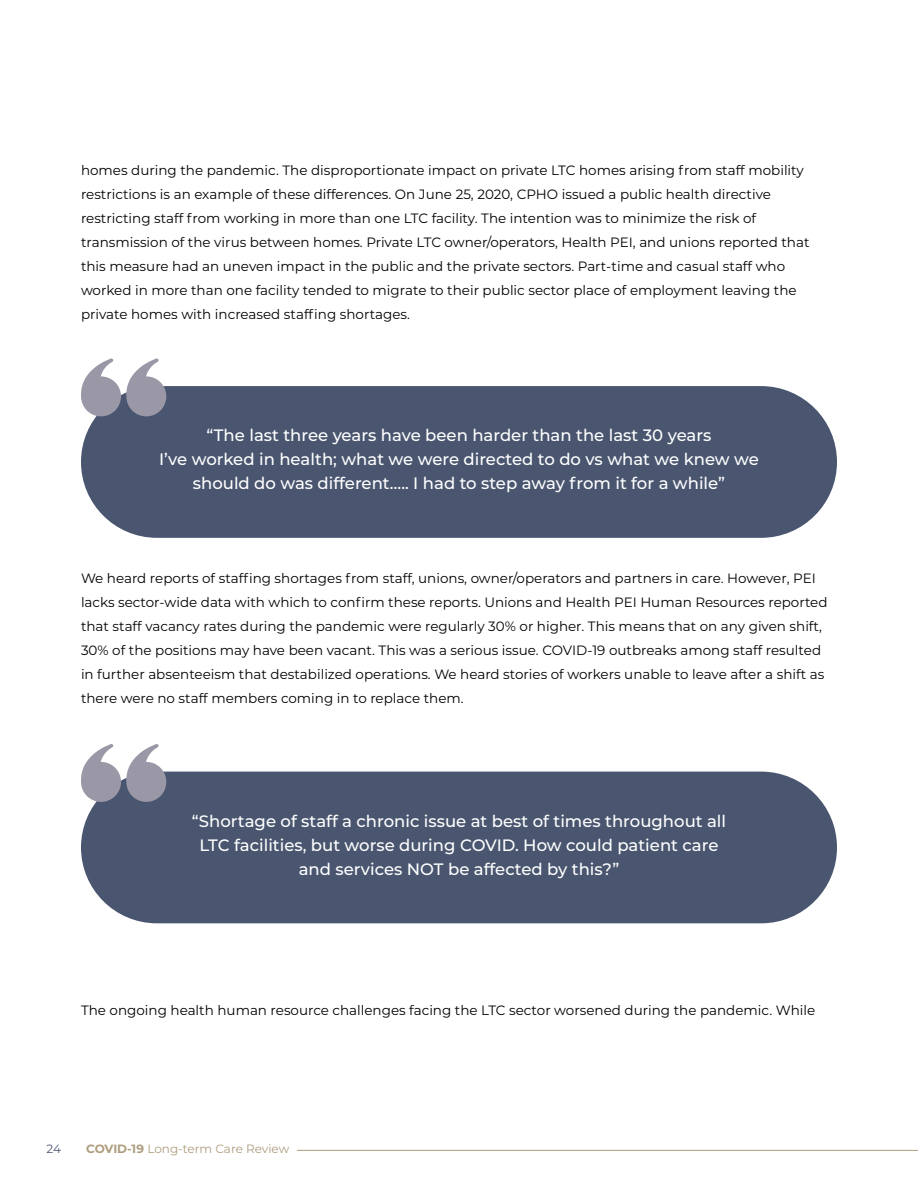
<style>
.page{position:relative;width:918px;height:1188px;background:#fff}
.page>*{position:absolute;margin:0;border:0;box-sizing:border-box;transform-origin:0 0}
.t1{font:500 16.5px/24px "Montserrat";color:#fff;text-align:center}
.t2{font:13.5px/24px "Montserrat";color:#000}
.t3{font:12px "Montserrat";letter-spacing:-.005em;color:#ae9d7e}
.t4{font:12px "Montserrat";color:#4a5670}
.s1{font-weight:700}
</style>
<div class="page">
<hr style="left:297px;top:1150px;width:621px;height:1px;background:#ae9d7e">
<div style="left:81px;top:386px;width:756px;height:152px;background:#4a5670;border-radius:76px"></div>
<div style="left:81px;top:772px;width:756px;height:151px;background:#4a5670;border-radius:76px"></div>
<svg style="left:81px;top:358px;width:85px;height:58px"></svg>
<svg style="left:81px;top:744px;width:85px;height:58px"></svg>
<p class="t2" style="left:81px;top:158px;width:730px">homes during the pandemic. The disproportionate impact on private LTC homes arising from staff mobility restrictions is an example of these differences. On June 25, 2020, CPHO issued a public health directive restricting staff from working in more than one LTC facility. The intention was to minimize the risk of transmission of the virus between homes. Private LTC owner/operators, Health PEI, and unions reported that this measure had an uneven impact in the public and the private sectors. Part-time and casual staff who worked in more than one facility tended to migrate to their public sector place of employment leaving the private homes with increased staffing shortages.</p>
<p class="t1" style="left:159px;top:423px;width:601px">“The last three years have been harder than the last 30 years<br>I’ve worked in health; what we were directed to do vs what we knew we should do was different….. I had to step away from it for a while”</p>
<p class="t2" style="left:81px;top:566px;width:748px">We heard reports of staffing shortages from staff, unions, owner/operators and partners in care. However, PEI lacks sector-wide data with which to confirm these reports. Unions and Health PEI Human Resources reported that staff vacancy rates during the pandemic were regularly 30% or higher. This means that on any given shift, 30% of the positions may have been vacant. This was a serious issue. COVID-19 outbreaks among staff resulted in further absenteeism that destabilized operations. We heard stories of workers unable to leave after a shift as there were no staff members coming in to replace them.</p>
<p class="t1" style="left:192px;top:808px;width:536px">“Shortage of staff a chronic issue at best of times throughout all<br>LTC facilities, but worse during COVID. How could patient care and services NOT be affected by this?”</p>
<p class="t2" style="left:81px;top:998px;width:736px">The ongoing health human resource challenges facing the LTC sector worsened during the pandemic. While</p>
<p class="t4" style="left:46px;top:1141px;width:16px">24</p>
<p class="t3" style="left:86px;top:1141px;width:205px"><span class="s1">COVID-19</span> Long-term Care Review</p>
</div>
